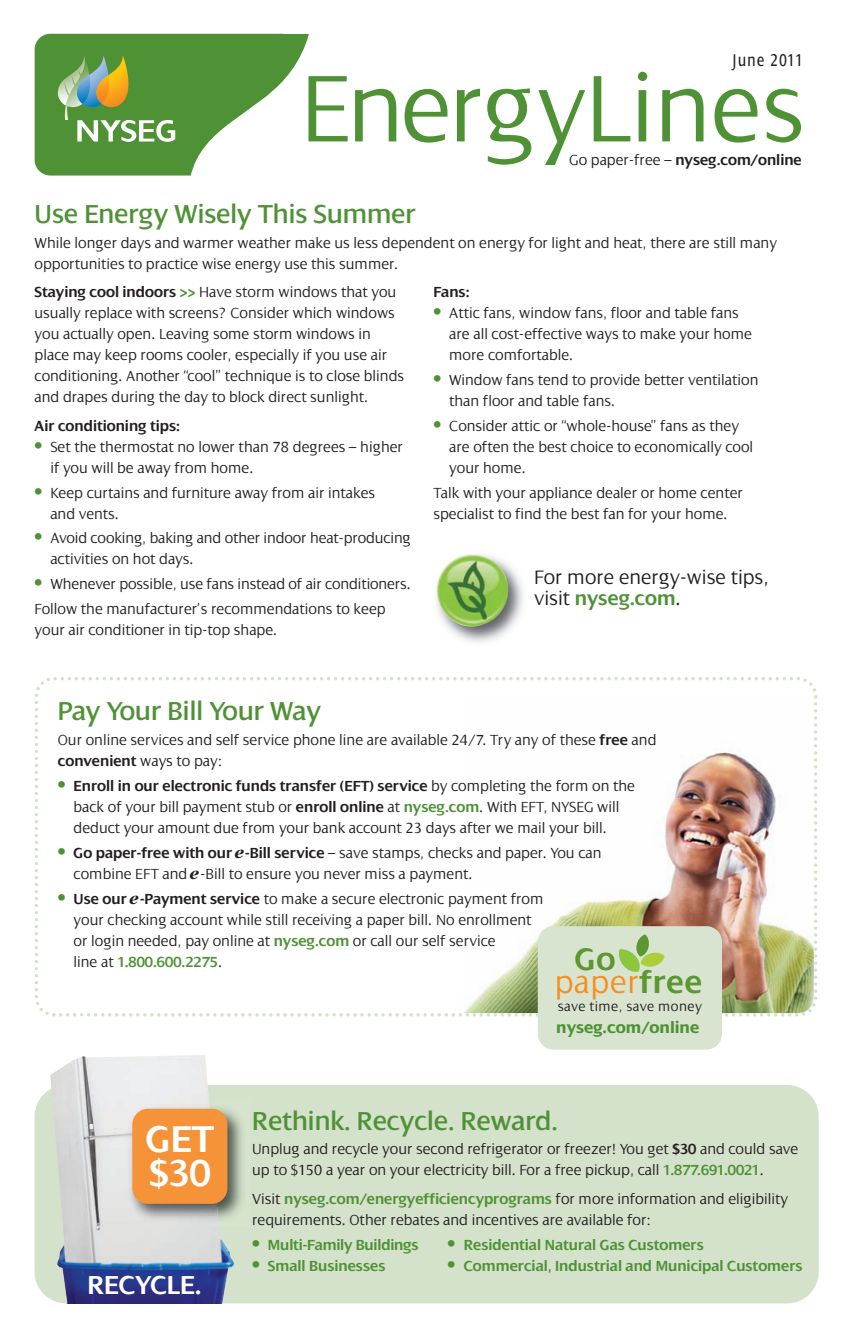
<style>
.page{position:relative;width:852px;height:1341px;background:#fff}
.page>*{position:absolute;margin:0;border:0;box-sizing:border-box;transform-origin:0 0}
.t1{font:300 102.02px "Dialog";color:#4f9236}
.t2{font:600 40.25px/33.8px "Dialog";color:#fff}
.t3{font:300 33.6px "Dialog";letter-spacing:.02em;color:#f68e1e}
.t4{font:600 33.6px "Dialog";color:#5c9731}
.t5{font:28px "Dialog";color:#4f9236}
.t6{font:600 28px "Dialog";color:#fff}
.t7{font:300 21px/21px "Dialog";color:#231f20}
.t8{font:condensed 18.38px "Dialog";letter-spacing:.08em;color:#231f20}
.t9{font:700 17.15px "Dialog";color:#4f9236}
.t10{font:300 15.75px/21px "Dialog";color:#231f20}
.t11{font:600 15.75px "Dialog";color:#4f9236}
.t12{font:600 15.75px "Dialog";color:#231f20}
.t13{font:300 14.35px "Dialog";letter-spacing:.03em;color:#231f20}
.s1{font-weight:300}
.s2{font-weight:600}
.s3{font-family:"Univers";font-weight:700;font-stretch:condensed;color:#4f9236}
.s4{font-family:"Univers";font-weight:700;font-stretch:condensed;font-size:18.38px;color:#4f9236}
.s5{font-weight:600;color:#4f9236}
.s6{font-family:"Garamond";font-weight:700;font-style:italic;font-size:18.38px}
.s7{font-weight:600;color:#5c9731}
.s8{font-family:"Univers";font-weight:700;font-stretch:condensed;font-size:18.38px}
</style>
<div class="page">
<svg style="left:34px;top:677px;width:784px;height:340px"></svg>
<svg style="left:52px;top:1013px;width:4px;height:3px"></svg>
<div style="left:35px;top:34px;width:262px;height:142px;background:#4f9236;border-radius:16px"></div>
<svg style="left:58px;top:56px;width:117px;height:86px"></svg>
<svg style="left:190px;top:33px;width:119px;height:143px"></svg>
<img style="left:447px;top:565px;width:76px;height:77px">
<img style="left:436px;top:554px;width:72px;height:73px">
<div style="left:35px;top:1085px;width:783px;height:218px;background:#d4e1cb;border-radius:32px"></div>
<img style="left:50px;top:1055px;width:184px;height:248px">
<div style="left:537px;top:926px;width:185px;height:123px;background:#d8e4cf;border-radius:16px"></div>
<svg style="left:618px;top:934px;width:46px;height:38px"></svg>
<img style="left:219px;top:1100px;width:23px;height:126px">
<img style="left:124px;top:1100px;width:95px;height:126px">
<div style="left:132px;top:1108px;width:95px;height:95px;background:#f69238;border-radius:16px"></div>
<p class="t8" style="left:731px;top:49px;width:73px">June 2011</p>
<h1 class="t1" style="left:300px;top:47px;width:505px">EnergyLines</h1>
<p class="t12" style="left:569px;top:150px;width:234px"><span class="s1">Go paper-free –</span> nyseg.com/online</p>
<h3 class="t5" style="left:35px;top:197px;width:382px">Use Energy Wisely This Summer</h3>
<p class="t10" style="left:35px;top:232px;width:743px">While longer days and warmer weather make us less dependent on energy for light and heat, there are still many opportunities to practice wise energy use this summer.</p>
<p class="t10" style="left:35px;top:281px;width:371px"><span class="s2">Staying cool indoors</span> <span class="s3">&gt;&gt;</span> Have storm windows that you usually replace with screens? Consider which windows you actually open. Leaving some storm windows in place may keep rooms cooler, especially if you use air conditioning. Another “cool” technique is to close blinds and drapes during the day to block direct sunlight.</p>
<p class="t12" style="left:35px;top:416px;width:147px">Air conditioning tips:</p>
<p class="t10" style="left:50px;top:436px;width:354px;text-indent:-16px"><span class="s4">•</span> Set the thermostat no lower than 78 degrees – higher if you will be away from home.</p>
<p class="t10" style="left:50px;top:481px;width:326px;text-indent:-16px"><span class="s4">•</span> Keep curtains and furniture away from air intakes and vents.</p>
<p class="t10" style="left:50px;top:527px;width:362px;text-indent:-16px"><span class="s4">•</span> Avoid cooking, baking and other indoor heat-producing activities on hot days.</p>
<p class="t10" style="left:35px;top:571px;width:378px;line-height:24.8px"><span class="s4">•</span> Whenever possible, use fans instead of air conditioners.<br>Follow the manufacturer’s recommendations to keep</p>
<p class="t10" style="left:35px;top:619px;width:244px">your air conditioner in tip-top shape.</p>
<p class="t12" style="left:433px;top:282px;width:38px">Fans:</p>
<p class="t10" style="left:449px;top:302px;width:304px;text-indent:-16px"><span class="s4">•</span> Attic fans, window fans, floor and table fans are all cost-effective ways to make your home more comfortable.</p>
<p class="t10" style="left:449px;top:369px;width:311px;text-indent:-16px"><span class="s4">•</span> Window fans tend to provide better ventilation than floor and table fans.</p>
<p class="t10" style="left:449px;top:415px;width:305px;text-indent:-16px"><span class="s4">•</span> Consider attic or “whole-house” fans as they are often the best choice to economically cool your home.</p>
<p class="t10" style="left:433px;top:481px;width:311px">Talk with your appliance dealer or home center specialist to find the best fan for your home.</p>
<h3 class="t7" style="left:534px;top:566px;width:236px">For more energy-wise tips, visit <span class="s5">nyseg.com</span>.</h3>
<h3 class="t5" style="left:58px;top:694px;width:264px">Pay Your Bill Your Way</h3>
<p class="t10" style="left:58px;top:729px;width:600px">Our online services and self service phone line are available 24/7. Try any of these <span class="s2">free</span> and <span class="s2">convenient</span> ways to pay:</p>
<p class="t10" style="left:74px;top:775px;width:562px;text-indent:-16px"><span class="s4">•</span> <span class="s2">Enroll in our electronic funds transfer (EFT) service</span> by completing the form on the back of your bill payment stub or <span class="s2">enroll online</span> at <span class="s5">nyseg.com</span>. With EFT, NYSEG will deduct your amount due from your bank account 23 days after we mail your bill.</p>
<p class="t10" style="left:74px;top:842px;width:529px;text-indent:-16px"><span class="s4">•</span> <span class="s2">Go paper-free with our</span> <span class="s6">e</span><span class="s2">-Bill service</span> – save stamps, checks and paper. You can combine EFT and <span class="s6">e</span>-Bill to ensure you never miss a payment.</p>
<p class="t10" style="left:74px;top:887px;width:471px;text-indent:-16px"><span class="s4">•</span> <span class="s2">Use our</span> <span class="s6">e</span><span class="s2">-Payment service</span> to make a secure electronic payment from your checking account while still receiving a paper bill. No enrollment or login needed, pay online at <span class="s5">nyseg.com</span> or call our self service<br>line at <span class="s5">1.800.600.2275</span>.</p>
<h3 class="t4" style="left:575px;top:938px;width:42px">Go</h3>
<h3 class="t3" style="left:554px;top:961px;width:149px">paper<span class="s7">free</span></h3>
<p class="t13" style="left:557px;top:998px;width:146px">save time, save money</p>
<h2 class="t2" style="left:146px;top:1121px;width:70px">GET $30</h2>
<h3 class="t6" style="left:87px;top:1268px;width:116px">RECYCLE.</h3>
<p class="t9" style="left:556px;top:1016px;width:145px">nyseg.com/online</p>
<h3 class="t5" style="left:252px;top:1103px;width:307px">Rethink. Recycle. Reward.</h3>
<p class="t10" style="left:252px;top:1138px;width:547px">Unplug and recycle your second refrigerator or freezer! You get <span class="s2">$30</span> and could save up to $150 a year on your electricity bill. For a free pickup, call <span class="s5">1.877.691.0021</span>.</p>
<p class="t10" style="left:252px;top:1188px;width:537px">Visit <span class="s5">nyseg.com/energyefficiencyprograms</span> for more information and eligibility requirements. Other rebates and incentives are available for:</p>
<p class="t11" style="left:252px;top:1235px;width:168px"><span class="s8">•</span> Multi-Family Buildings</p>
<p class="t11" style="left:447px;top:1235px;width:258px"><span class="s8">•</span> Residential Natural Gas Customers</p>
<p class="t11" style="left:252px;top:1256px;width:135px"><span class="s8">•</span> Small Businesses</p>
<p class="t11" style="left:447px;top:1256px;width:357px"><span class="s8">•</span> Commercial, Industrial and Municipal Customers</p>
</div>
